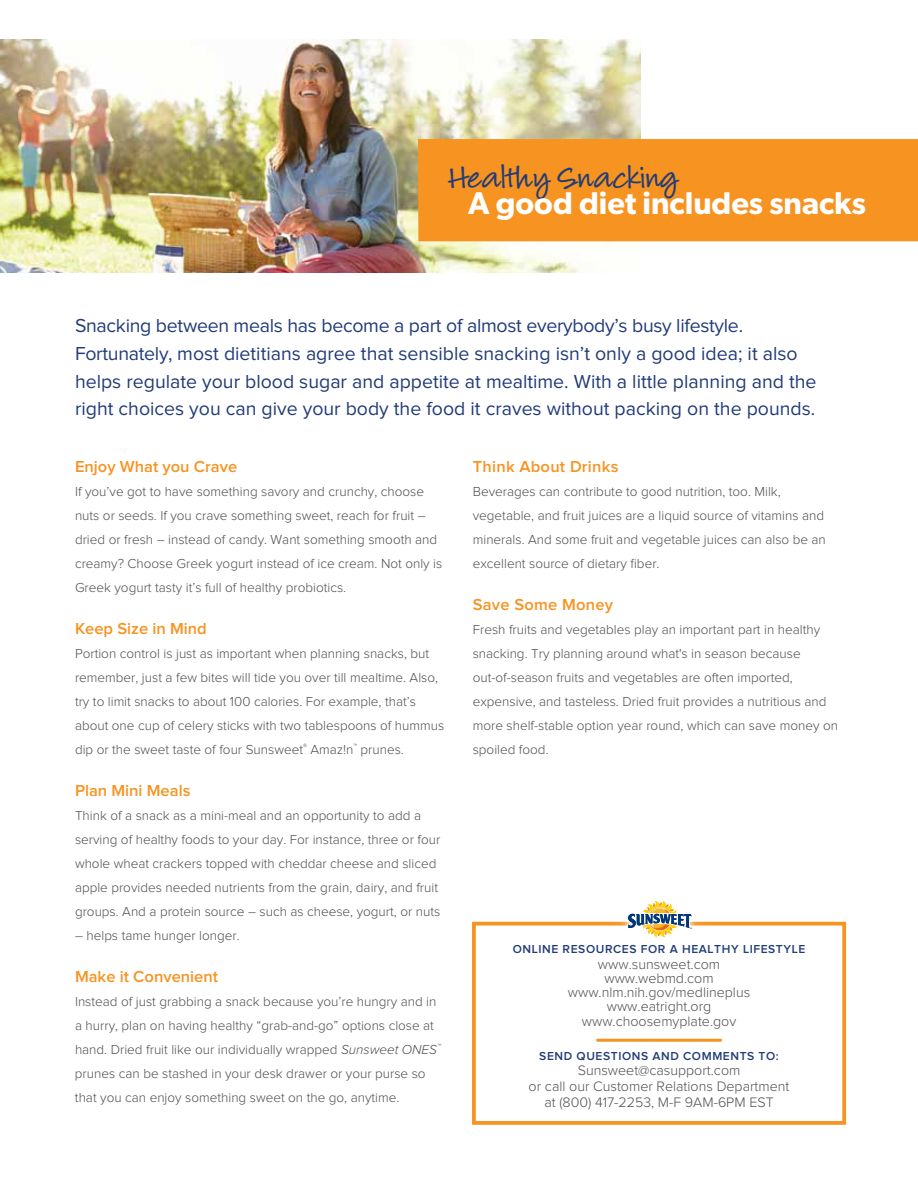
<style>
.page{position:relative;width:918px;height:1188px;background:#fff}
.page>*{position:absolute;margin:0;border:0;box-sizing:border-box;transform-origin:0 0}
.t1{font:36px "Louisiana";color:#223c78}
.t2{font:600 31.5px "Gibson";color:#fff}
.t3{font:19.5px/27.8px "Proxima Nova";color:#223c78}
.t4{font:600 16.5px "Proxima Nova";color:#f79320}
.t5{font:300 14.25px/14.2px "Proxima Nova";color:#4e4d50;text-align:center}
.t6{font:300 13.5px/24px "Proxima Nova";color:#4d4d4f}
.t7{font:600 12px "Proxima Nova";letter-spacing:.05em;color:#223c78}
.s1{font-style:italic}
</style>
<div class="page">
<img style="left:0;top:39px;width:641px;height:234px">
<div style="left:418px;top:139px;width:500px;height:102px;background:#f79320"></div>
<div style="left:473px;top:923px;width:372px;height:201px;border:3px solid #f79320"></div>
<div style="left:472px;top:922px;width:374px;height:203px;border:2px solid #f79320"></div>
<img style="left:542px;top:921px;width:234px;height:118px">
<img style="left:619px;top:921px;width:82px;height:19px">
<svg style="left:620px;top:900px;width:79px;height:38px"></svg>
<hr style="left:596px;top:1039px;width:126px;height:3px;background:#f79320">
<h1 class="t1" style="left:447px;top:161px;width:233px">Healthy Snacking</h1>
<h2 class="t2" style="left:468px;top:184px;width:399px">A good diet includes snacks</h2>
<p class="t3" style="left:75px;top:312px;width:743px">Snacking between meals has become a part of almost everybody’s busy lifestyle.<br>Fortunately, most dietitians agree that sensible snacking isn’t only a good idea; it also helps regulate your blood sugar and appetite at mealtime. With a little planning and the right choices you can give your body the food it craves without packing on the pounds.</p>
<p class="t4" style="left:75px;top:459px;width:164px">Enjoy What you Crave</p>
<p class="t6" style="left:75px;top:480px;width:369px">If you’ve got to have something savory and crunchy, choose nuts or seeds. If you crave something sweet, reach for fruit – dried or fresh – instead of candy. Want something smooth and creamy? Choose Greek yogurt instead of ice cream. Not only is Greek yogurt tasty it’s full of healthy probiotics.</p>
<p class="t4" style="left:75px;top:621px;width:133px">Keep Size in Mind</p>
<p class="t6" style="left:75px;top:642px;width:371px">Portion control is just as important when planning snacks, but remember, just a few bites will tide you over till mealtime. Also, try to limit snacks to about 100 calories. For example, that’s about one cup of celery sticks with two tablespoons of hummus dip or the sweet taste of four Sunsweet<sup>®</sup> Amaz!n<sup>™</sup> prunes.</p>
<p class="t4" style="left:75px;top:783px;width:117px">Plan Mini Meals</p>
<p class="t6" style="left:75px;top:804px;width:367px">Think of a snack as a mini-meal and an opportunity to add a serving of healthy foods to your day. For instance, three or four whole wheat crackers topped with cheddar cheese and sliced apple provides needed nutrients from the grain, dairy, and fruit groups. And a protein source – such as cheese, yogurt, or nuts</p>
<p class="t6" style="left:75px;top:924px;width:166px">– helps tame hunger longer.</p>
<p class="t4" style="left:75px;top:969px;width:145px">Make it Convenient</p>
<p class="t6" style="left:75px;top:990px;width:367px">Instead of just grabbing a snack because you’re hungry and in a hurry, plan on having healthy “grab-and-go” options close at hand. Dried fruit like our individually wrapped <span class="s1">Sunsweet ONES</span><sup>™ </sup>prunes can be stashed in your desk drawer or your purse so that you can enjoy something sweet on the go, anytime.</p>
<p class="t4" style="left:473px;top:459px;width:147px">Think About Drinks</p>
<p class="t6" style="left:473px;top:480px;width:355px">Beverages can contribute to good nutrition, too. Milk, vegetable, and fruit juices are a liquid source of vitamins and minerals. And some fruit and vegetable juices can also be an excellent source of dietary fiber.</p>
<p class="t4" style="left:473px;top:597px;width:142px">Save Some Money</p>
<p class="t6" style="left:473px;top:618px;width:367px">Fresh fruits and vegetables play an important part in healthy snacking. Try planning around what's in season because out-of-season fruits and vegetables are often imported, expensive, and tasteless. Dried fruit provides a nutritious and more shelf-stable option year round, which can save money on spoiled food.</p>
<p class="t7" style="left:513px;top:943px;width:294px">ONLINE RESOURCES FOR A HEALTHY LIFESTYLE</p>
<p class="t5" style="left:568px;top:957px;width:184px">www.sunsweet.com www.webmd.com www.nlm.nih.gov/medlineplus www.eatright.org www.choosemyplate.gov</p>
<p class="t7" style="left:539px;top:1051px;width:241px">SEND QUESTIONS AND COMMENTS TO:</p>
<p class="t5" style="left:529px;top:1063px;width:262px;line-height:15.8px">Sunsweet@casupport.com<br>or call our Customer Relations Department at (800) 417-2253, M-F 9AM-6PM EST</p>
</div>
